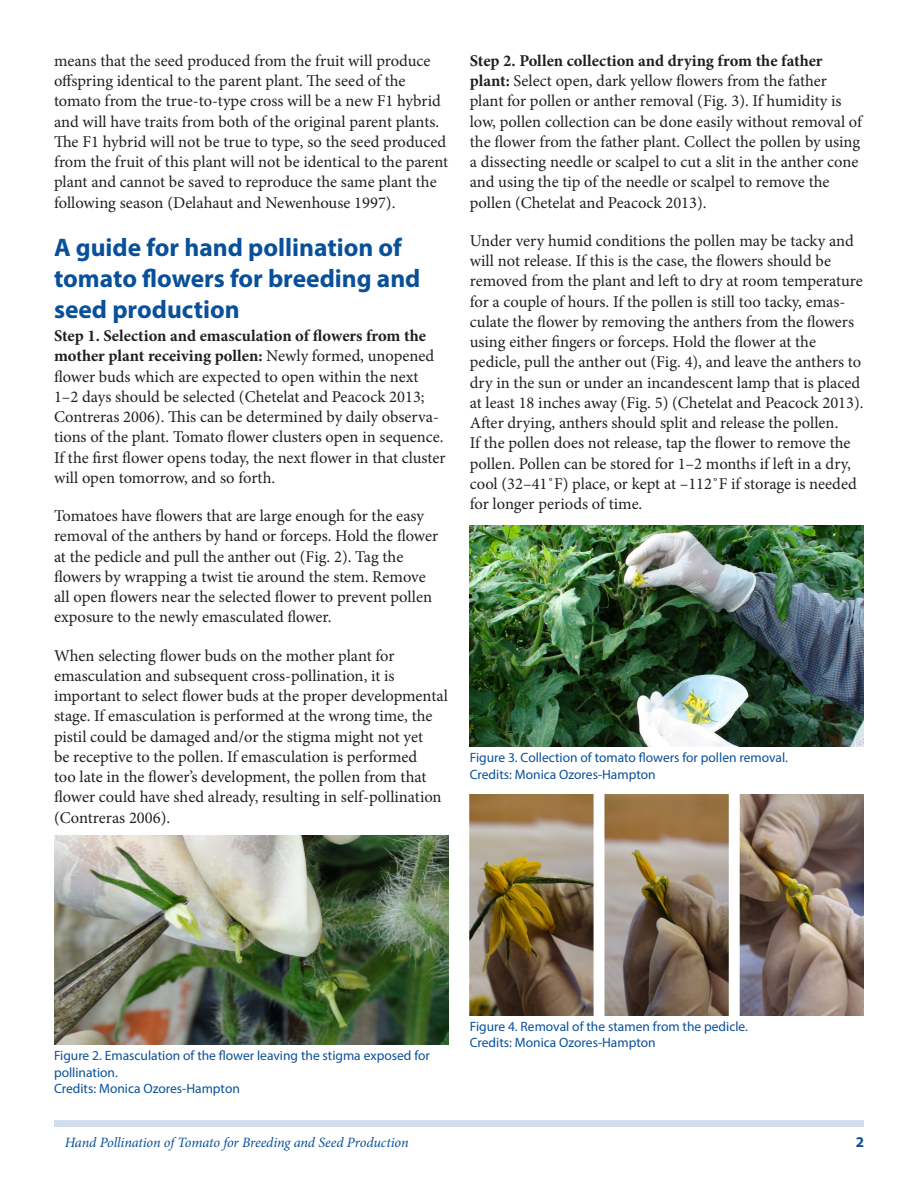
<style>
.page{position:relative;width:918px;height:1188px;background:#fff}
.page>*{position:absolute;margin:0;border:0;box-sizing:border-box;transform-origin:0 0}
.SectionHeading0{font:700 25.5px/30.6px "Myriad Pro";color:#09509a}
.Paragraph{font:16.5px/20.2px "Minion Pro";color:#231f20}
.PageNumber{font:700 15px "Myriad Pro";color:#09509a}
.RunningTitleItalics{font:italic 14.25px "Minion Pro";letter-spacing:-.01em;color:#09509a}
.FigureCaption{font:13.5px/16.5px "Myriad Pro";color:#09509a}
.s1{font-weight:700}
</style>
<div class="page">
<div style="left:54px;top:1120px;width:810px;height:7px;background:#d0dfeb"></div>
<img style="left:54px;top:836px;width:394px;height:209px">
<img style="left:470px;top:525px;width:394px;height:222px">
<img style="left:470px;top:795px;width:394px;height:220px">
<p class="Paragraph" style="left:54px;top:51px;width:396px">means that the seed produced from the fruit will produce offspring identical to the parent plant. The seed of the tomato from the true-to-type cross will be a new F1 hybrid and will have traits from both of the original parent plants.<br>The F1 hybrid will not be true to type, so the seed produced from the fruit of this plant will not be identical to the parent plant and cannot be saved to reproduce the same plant the following season (Delahaut and Newenhouse 1997).</p>
<p class="SectionHeading0" style="left:54px;top:232px;width:368px">A guide for hand pollination of tomato flowers for breeding and seed production</p>
<p class="Paragraph" style="left:54px;top:326px;width:393px"><span class="s1">Step 1. Selection and emasculation of flowers from the mother plant receiving pollen:</span> Newly formed, unopened flower buds which are expected to open within the next 1–2 days should be selected (Chetelat and Peacock 2013; Contreras 2006). This can be determined by daily observa&shy;tions of the plant. Tomato flower clusters open in sequence.<br>If the first flower opens today, the next flower in that cluster will open tomorrow, and so forth.</p>
<p class="Paragraph" style="left:54px;top:506px;width:386px">Tomatoes have flowers that are large enough for the easy removal of the anthers by hand or forceps. Hold the flower at the pedicle and pull the anther out (Fig. 2). Tag the flowers by wrapping a twist tie around the stem. Remove all open flowers near the selected flower to prevent pollen exposure to the newly emasculated flower.</p>
<p class="Paragraph" style="left:54px;top:645px;width:395px">When selecting flower buds on the mother plant for emasculation and subsequent cross-pollination, it is important to select flower buds at the proper developmental stage. If emasculation is performed at the wrong time, the pistil could be damaged and/or the stigma might not yet<br>be receptive to the pollen. If emasculation is performed<br>too late in the flower’s development, the pollen from that flower could have shed already, resulting in self-pollination (Contreras 2006).</p>
<p class="Paragraph" style="left:470px;top:51px;width:394px"><span class="s1">Step 2. Pollen collection and drying from the father plant:</span> Select open, dark yellow flowers from the father plant for pollen or anther removal (Fig. 3). If humidity is low, pollen collection can be done easily without removal of the flower from the father plant. Collect the pollen by using a dissecting needle or scalpel to cut a slit in the anther cone and using the tip of the needle or scalpel to remove the pollen (Chetelat and Peacock 2013).</p>
<p class="Paragraph" style="left:470px;top:231px;width:395px">Under very humid conditions the pollen may be tacky and will not release. If this is the case, the flowers should be removed from the plant and left to dry at room temperature for a couple of hours. If the pollen is still too tacky, emas&shy;culate the flower by removing the anthers from the flowers using either fingers or forceps. Hold the flower at the pedicle, pull the anther out (Fig. 4), and leave the anthers to dry in the sun or under an incandescent lamp that is placed at least 18 inches away (Fig. 5) (Chetelat and Peacock 2013).<br>After drying, anthers should split and release the pollen.<br>If the pollen does not release, tap the flower to remove the pollen. Pollen can be stored for 1–2 months if left in a dry, cool (32–41˚F) place, or kept at –112˚F if storage is needed for longer periods of time.</p>
<p class="FigureCaption" style="left:470px;top:749px;width:320px">Figure 3. Collection of tomato flowers for pollen removal.</p>
<p class="FigureCaption" style="left:470px;top:766px;width:187px">Credits: Monica Ozores-Hampton</p>
<p class="FigureCaption" style="left:54px;top:1047px;width:377px">Figure 2. Emasculation of the flower leaving the stigma exposed for pollination.</p>
<p class="FigureCaption" style="left:54px;top:1080px;width:187px">Credits: Monica Ozores-Hampton</p>
<p class="FigureCaption" style="left:470px;top:1018px;width:280px">Figure 4. Removal of the stamen from the pedicle.</p>
<p class="FigureCaption" style="left:470px;top:1034px;width:187px">Credits: Monica Ozores-Hampton</p>
<p class="RunningTitleItalics" style="left:65px;top:1133px;width:345px">Hand Pollination of Tomato for Breeding and Seed Production</p>
<p class="PageNumber" style="left:856px;top:1133px;width:10px">2</p>
</div>
